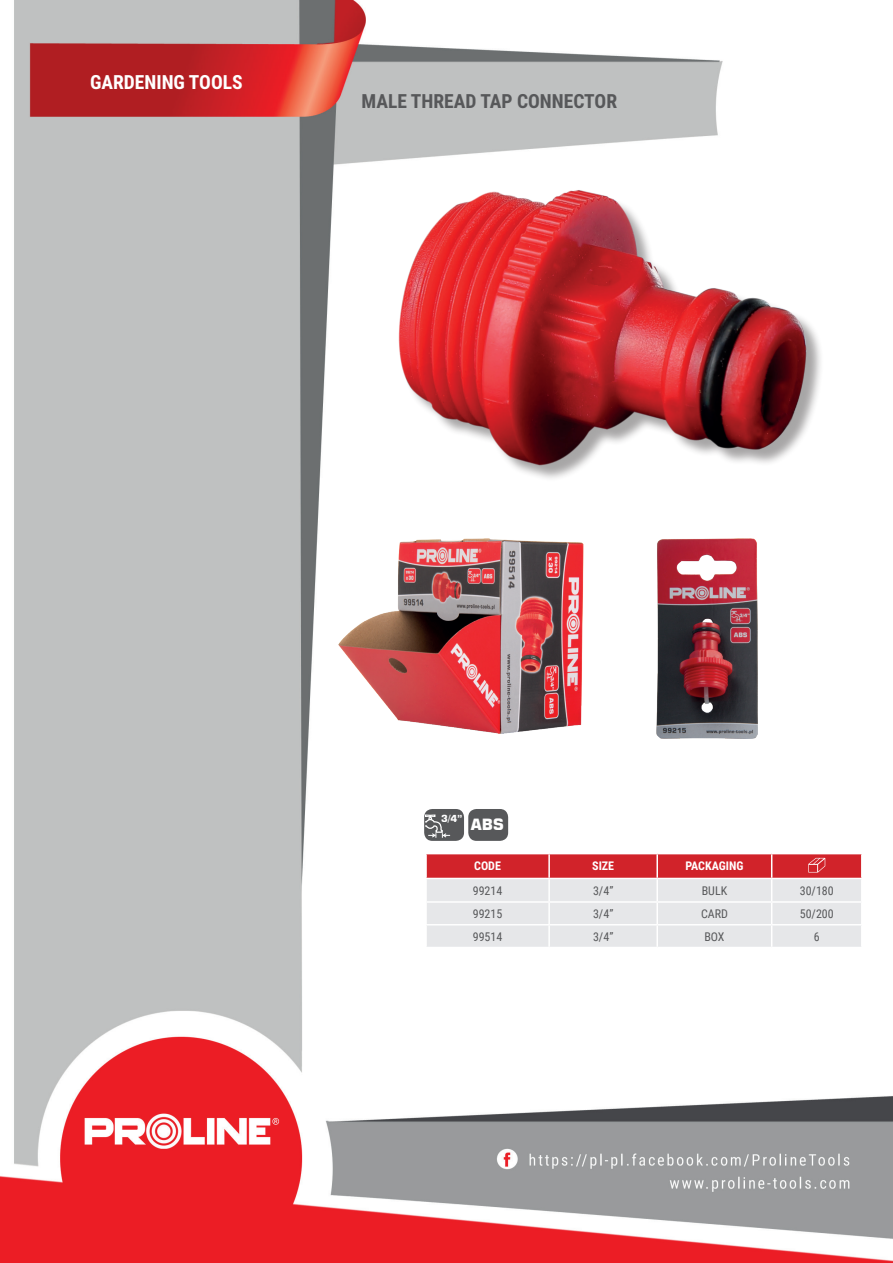
<style>
.page{position:relative;width:893px;height:1263px;background:#fff}
.page>*{position:absolute;margin:0;border:0;box-sizing:border-box;transform-origin:0 0}
.t1{font:700 19.5px "Roboto Condensed";color:#57585a}
.t2{font:700 19.5px "Roboto Condensed";color:#fff}
.t3{font:700 15.45px "Square 721 BT";color:#fff}
.t4{font:12px "Roboto Condensed";color:#57585a}
.t5{font:700 12px "Roboto Condensed";color:#fff}
.t6{font:700 9.6px "Square 721 BT";color:#fff}
</style>
<div class="page">
<img style="left:0;top:0;width:893px;height:1263px">
<div style="left:402px;top:193px;width:422px;height:289px;background:#231f20;opacity:.4"></div>
<img style="left:398px;top:189px;width:409px;height:276px">
<hr style="left:425px;top:854px;width:2px;height:24px;background:#fff">
<hr style="left:425px;top:879px;width:2px;height:22px;background:#fff">
<hr style="left:425px;top:903px;width:2px;height:21px;background:#fff">
<hr style="left:425px;top:925px;width:2px;height:22px;background:#fff">
<hr style="left:425px;top:853px;width:124px;height:1px;background:#fff">
<hr style="left:425px;top:878px;width:124px;height:1px;background:#fff">
<hr style="left:425px;top:901px;width:124px;height:2px;background:#fff">
<hr style="left:425px;top:924px;width:124px;height:1px;background:#fff">
<hr style="left:425px;top:947px;width:124px;height:1px;background:#fff">
<hr style="left:549px;top:947px;width:108px;height:1px;background:#fff">
<hr style="left:657px;top:947px;width:115px;height:1px;background:#fff">
<hr style="left:772px;top:947px;width:90px;height:1px;background:#fff">
<svg style="left:426px;top:853px;width:436px;height:94px;background:#e2b8bb"></svg>
<div style="left:424px;top:809px;width:40px;height:32px;background:#57585a;border-radius:8px"></div>
<svg style="left:424px;top:814px;width:26px;height:24px"></svg>
<div style="left:468px;top:809px;width:40px;height:32px;background:#57585a;border-radius:8px"></div>
<img style="left:657px;top:538px;width:100px;height:200px">
<img style="left:339px;top:538px;width:259px;height:195px">
<h1 class="t2" style="left:90px;top:69px;width:154px">GARDENING TOOLS</h1>
<h1 class="t1" style="left:361px;top:88px;width:257px">MALE THREAD TAP CONNECTOR</h1>
<p class="t6" style="left:441px;top:813px;width:23px">3/4”</p>
<p class="t3" style="left:470px;top:815px;width:35px">ABS</p>
<p class="t5" style="left:474px;top:858px;width:28px">CODE</p>
<p class="t5" style="left:592px;top:858px;width:23px">SIZE</p>
<p class="t5" style="left:685px;top:858px;width:59px">PACKAGING</p>
<p class="t4" style="left:473px;top:882px;width:31px">99214</p>
<p class="t4" style="left:593px;top:882px;width:22px">3/4”</p>
<p class="t4" style="left:702px;top:882px;width:27px">BULK</p>
<p class="t4" style="left:800px;top:882px;width:36px">30/180</p>
<p class="t4" style="left:473px;top:905px;width:31px">99215</p>
<p class="t4" style="left:593px;top:905px;width:22px">3/4”</p>
<p class="t4" style="left:701px;top:905px;width:28px">CARD</p>
<p class="t4" style="left:800px;top:905px;width:36px">50/200</p>
<p class="t4" style="left:473px;top:928px;width:31px">99514</p>
<p class="t4" style="left:593px;top:928px;width:22px">3/4”</p>
<p class="t4" style="left:704px;top:928px;width:22px">BOX</p>
<p class="t4" style="left:814px;top:928px;width:7px">6</p>
</div>
